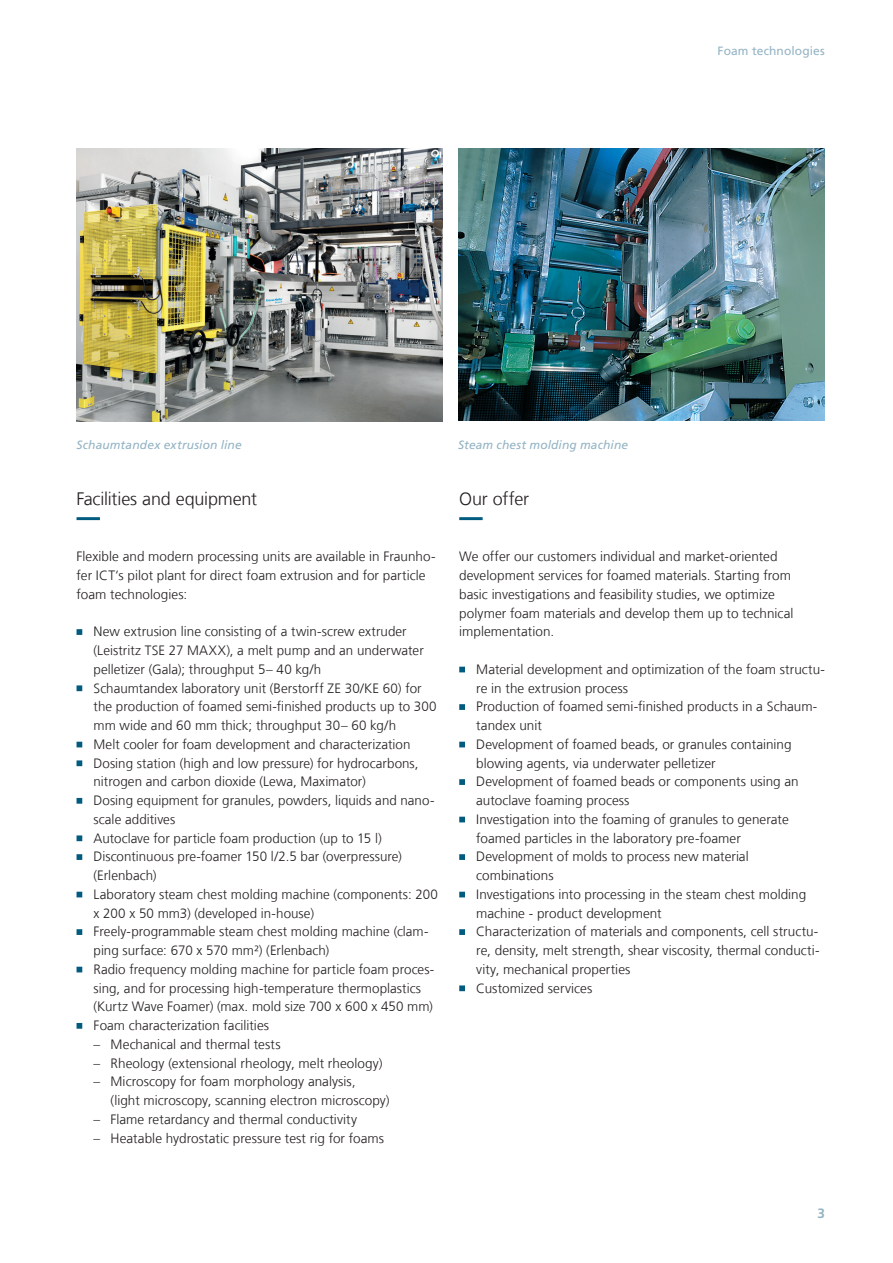
<style>
.page{position:relative;width:893px;height:1263px;background:#fff}
.page>*{position:absolute;margin:0;border:0;box-sizing:border-box;transform-origin:0 0}
.t1{font:300 18px "Frutiger LT Com";letter-spacing:-.01em;color:#231f20}
.t2{font:300 13.5px/18.8px "Frutiger LT Com";letter-spacing:.005em;color:#231f20}
.t3{font:700 13.5px "Frutiger LT Com";color:#93b3c3}
.t4{font:italic 12px "Frutiger LT Com";letter-spacing:.01em;color:#93b3c3}
.t5{font:12px "Frutiger LT Com";letter-spacing:.01em;color:#93b3c3}
</style>
<div class="page">
<img style="left:77px;top:149px;width:365px;height:272px">
<img style="left:458px;top:149px;width:367px;height:272px">
<svg style="left:459px;top:517px;width:24px;height:3px"></svg>
<svg style="left:459px;top:667px;width:6px;height:5px"></svg>
<svg style="left:459px;top:704px;width:6px;height:6px"></svg>
<svg style="left:459px;top:742px;width:6px;height:5px"></svg>
<svg style="left:459px;top:779px;width:6px;height:6px"></svg>
<svg style="left:459px;top:817px;width:6px;height:5px"></svg>
<svg style="left:459px;top:854px;width:6px;height:6px"></svg>
<svg style="left:459px;top:892px;width:6px;height:5px"></svg>
<svg style="left:459px;top:929px;width:6px;height:6px"></svg>
<svg style="left:459px;top:985px;width:6px;height:6px"></svg>
<svg style="left:77px;top:517px;width:23px;height:3px"></svg>
<svg style="left:77px;top:629px;width:6px;height:6px"></svg>
<svg style="left:77px;top:685px;width:6px;height:6px"></svg>
<svg style="left:77px;top:742px;width:6px;height:5px"></svg>
<svg style="left:77px;top:760px;width:6px;height:6px"></svg>
<svg style="left:77px;top:798px;width:6px;height:6px"></svg>
<svg style="left:77px;top:835px;width:6px;height:6px"></svg>
<svg style="left:77px;top:854px;width:6px;height:6px"></svg>
<svg style="left:77px;top:892px;width:6px;height:5px"></svg>
<svg style="left:77px;top:929px;width:6px;height:6px"></svg>
<svg style="left:77px;top:967px;width:6px;height:5px"></svg>
<svg style="left:77px;top:1023px;width:6px;height:6px"></svg>
<p class="t5" style="left:717px;top:44px;width:109px">Foam technologies</p>
<p class="t4" style="left:77px;top:438px;width:167px">Schaumtandex extrusion line</p>
<p class="t4" style="left:458px;top:438px;width:172px">Steam chest molding machine</p>
<h1 class="t1" style="left:459px;top:488px;width:71px">Our offer</h1>
<h1 class="t1" style="left:77px;top:488px;width:182px">Facilities and equipment</h1>
<p class="t2" style="left:77px;top:547px;width:361px">Flexible and modern processing units are available in Fraunho&shy;fer ICT‘s pilot plant for direct foam extrusion and for particle foam technologies:</p>
<p class="t2" style="left:94px;top:622px;width:346px">New extrusion line consisting of a twin-screw extruder (Leistritz TSE 27 MAXX), a melt pump and an underwater pelletizer (Gala); throughput 5– 40 kg/h<br>Schaumtandex laboratory unit (Berstorff ZE 30/KE 60) for the production of foamed semi-finished products up to 300 mm wide and 60 mm thick; throughput 30– 60 kg/h<br>Melt cooler for foam development and characterization Dosing station (high and low pressure) for hydrocarbons, nitrogen and carbon dioxide (Lewa, Maximator)<br>Dosing equipment for granules, powders, liquids and nano&shy;scale additives<br>Autoclave for particle foam production (up to 15 l)<br>Discontinuous pre-foamer 150 l/2.5 bar (overpressure) (Erlenbach)<br>Laboratory steam chest molding machine (components: 200 x 200 x 50 mm3) (developed in-house)<br>Freely-programmable steam chest molding machine (clam&shy;ping surface: 670 x 570 mm²) (Erlenbach)<br>Radio frequency molding machine for particle foam proces&shy;sing, and for processing high-temperature thermoplastics (Kurtz Wave Foamer) (max. mold size 700 x 600 x 450 mm)<br>Foam characterization facilities</p>
<p class="t2" style="left:94px;top:1035px;width:189px">– Mechanical and thermal tests</p>
<p class="t2" style="left:94px;top:1054px;width:290px">– Rheology (extensional rheology, melt rheology)</p>
<p class="t2" style="left:111px;top:1072px;width:280px;text-indent:-17px">– Microscopy for foam morphology analysis‚<br>(light microscopy, scanning electron microscopy)</p>
<p class="t2" style="left:94px;top:1110px;width:265px">– Flame retardancy and thermal conductivity</p>
<p class="t2" style="left:94px;top:1129px;width:292px">– Heatable hydrostatic pressure test rig for foams</p>
<p class="t2" style="left:459px;top:547px;width:336px">We offer our customers individual and market-oriented development services for foamed materials. Starting from basic investigations and feasibility studies, we optimize polymer foam materials and develop them up to technical implementation.</p>
<p class="t2" style="left:476px;top:660px;width:350px">Material development and optimization of the foam structu&shy;re in the extrusion process<br>Production of foamed semi-finished products in a Schaum&shy;tandex unit<br>Development of foamed beads, or granules containing blowing agents, via underwater pelletizer<br>Development of foamed beads or components using an autoclave foaming process<br>Investigation into the foaming of granules to generate foamed particles in the laboratory pre-foamer<br>Development of molds to process new material combinations<br>Investigations into processing in the steam chest molding machine - product development<br>Characterization of materials and components, cell structu&shy;re, density, melt strength, shear viscosity, thermal conducti&shy;vity, mechanical properties<br>Customized services</p>
<p class="t3" style="left:817px;top:1205px;width:9px">3</p>
</div>
